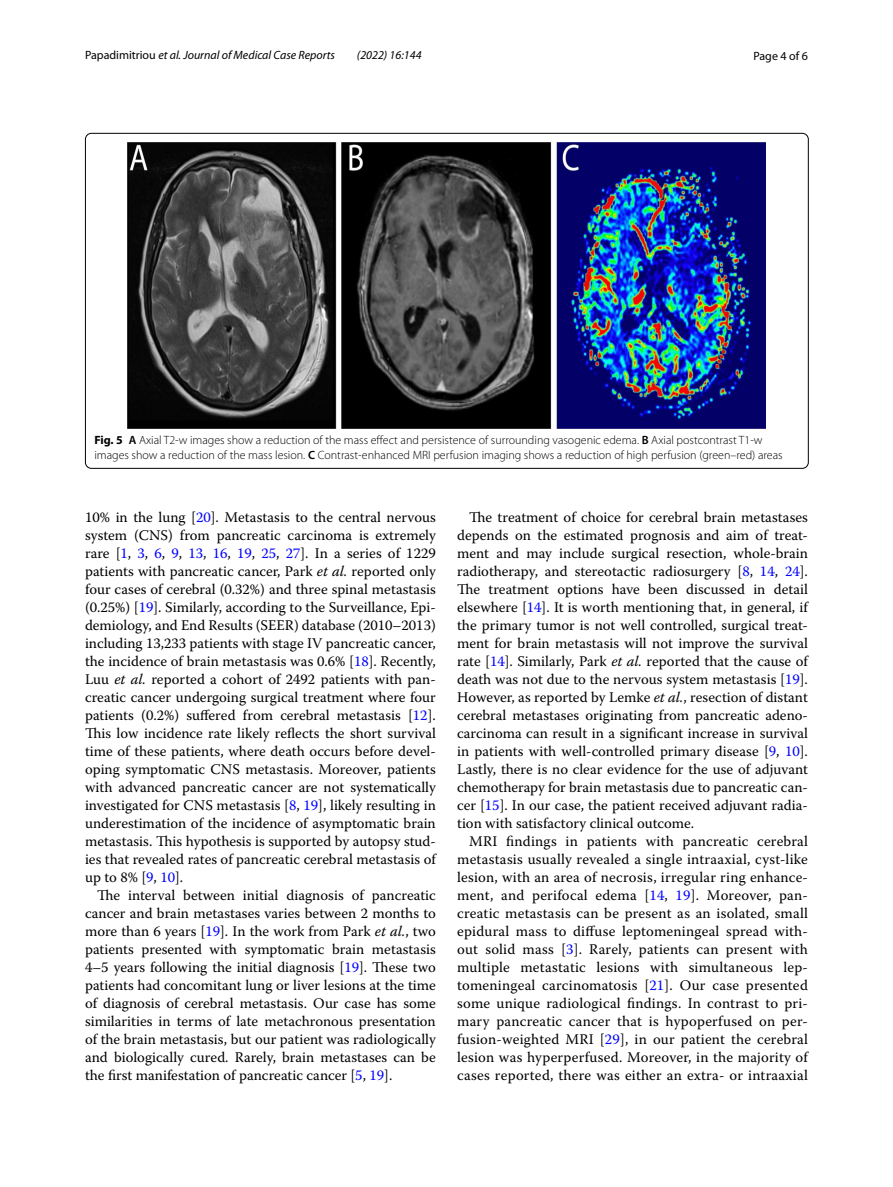
<style>
.page{position:relative;width:893px;height:1187px;background:#fff}
.page>*{position:absolute;margin:0;border:0;box-sizing:border-box;transform-origin:0 0}
.t1{font:14.7px/18px "Warnock Pro";color:#000;text-align:justify}
.t2{font:300 12px/15px "Myriad Pro";color:#000}
.t3{font:italic 12px "Myriad Pro";color:#000}
.t4{font:12px "Myriad Pro";color:#000}
.s1{font-style:normal}
.s2{font-weight:700}
.s3{font-weight:600}
.s4{color:#00f}
.s5{font-style:italic}
</style>
<div class="page">
<img style="left:128px;top:142px;width:638px;height:286px">
<p class="t3" style="left:85px;top:48px;width:252px"><span class="s1">Papadimitriou</span> et al. Journal of Medical Case Reports</p>
<p class="t3" style="left:357px;top:48px;width:66px">(2022) 16:144</p>
<p class="t4" style="left:753px;top:48px;width:56px">Page 4 of 6</p>
<p class="t2" style="left:94px;top:432px;width:690px"><span class="s2">Fig. 5</span> <span class="s3">A</span> Axial T2-w images show a reduction of the mass effect and persistence of surrounding vasogenic edema. <span class="s3">B</span> Axial postcontrast T1-w images show a reduction of the mass lesion. <span class="s3">C</span> Contrast-enhanced MRI perfusion imaging shows a reduction of high perfusion (green–red) areas</p>
<p class="t1" style="left:85px;top:507px;width:352px">10% in the lung [<span class="s4">20</span>]. Metastasis to the central nervous system (CNS) from pancreatic carcinoma is extremely rare [<span class="s4">1</span>, <span class="s4">3</span>, <span class="s4">6</span>, <span class="s4">9</span>, <span class="s4">13</span>, <span class="s4">16</span>, <span class="s4">19</span>, <span class="s4">25</span>, <span class="s4">27</span>]. In a series of 1229 patients with pancreatic cancer, Park <span class="s5">et al.</span> reported only four cases of cerebral (0.32%) and three spinal metastasis (0.25%) [<span class="s4">19</span>]. Similarly, according to the Surveillance, Epi&shy;demiology, and End Results (SEER) database (2010–2013) including 13,233 patients with stage IV pancreatic cancer, the incidence of brain metastasis was 0.6% [<span class="s4">18</span>]. Recently, Luu <span class="s5">et al.</span> reported a cohort of 2492 patients with pan&shy;creatic cancer undergoing surgical treatment where four patients (0.2%) suffered from cerebral metastasis [<span class="s4">12</span>].<br>This low incidence rate likely reflects the short survival time of these patients, where death occurs before devel&shy;oping symptomatic CNS metastasis. Moreover, patients with advanced pancreatic cancer are not systematically investigated for CNS metastasis [<span class="s4">8</span>, <span class="s4">19</span>], likely resulting in underestimation of the incidence of asymptomatic brain metastasis. This hypothesis is supported by autopsy stud&shy;ies that revealed rates of pancreatic cerebral metastasis of up to 8% [<span class="s4">9</span>, <span class="s4">10</span>].</p>
<p class="t1" style="left:85px;top:885px;width:352px;text-indent:12px">The interval between initial diagnosis of pancreatic cancer and brain metastases varies between 2 months to more than 6 years [<span class="s4">19</span>]. In the work from Park <span class="s5">et al.</span>, two patients presented with symptomatic brain metastasis 4–5 years following the initial diagnosis [<span class="s4">19</span>]. These two patients had concomitant lung or liver lesions at the time of diagnosis of cerebral metastasis. Our case has some similarities in terms of late metachronous presentation of the brain metastasis, but our patient was radiologically and biologically cured. Rarely, brain metastases can be the first manifestation of pancreatic cancer [<span class="s4">5</span>, <span class="s4">19</span>].</p>
<p class="t1" style="left:457px;top:507px;width:352px;text-indent:12px">The treatment of choice for cerebral brain metastases depends on the estimated prognosis and aim of treat&shy;ment and may include surgical resection, whole-brain radiotherapy, and stereotactic radiosurgery [<span class="s4">8</span>, <span class="s4">14</span>, <span class="s4">24</span>].<br>The treatment options have been discussed in detail elsewhere [<span class="s4">14</span>]. It is worth mentioning that, in general, if the primary tumor is not well controlled, surgical treat&shy;ment for brain metastasis will not improve the survival rate [<span class="s4">14</span>]. Similarly, Park <span class="s5">et al.</span> reported that the cause of death was not due to the nervous system metastasis [<span class="s4">19</span>].<br>However, as reported by Lemke <span class="s5">et al.</span>, resection of distant cerebral metastases originating from pancreatic adeno&shy;carcinoma can result in a significant increase in survival in patients with well-controlled primary disease [<span class="s4">9</span>, <span class="s4">10</span>].<br>Lastly, there is no clear evidence for the use of adjuvant chemotherapy for brain metastasis due to pancreatic can&shy;cer [<span class="s4">15</span>]. In our case, the patient received adjuvant radia&shy;tion with satisfactory clinical outcome.</p>
<p class="t1" style="left:457px;top:831px;width:352px;text-indent:12px">MRI findings in patients with pancreatic cerebral metastasis usually revealed a single intraaxial, cyst-like lesion, with an area of necrosis, irregular ring enhance&shy;ment, and perifocal edema [<span class="s4">14</span>, <span class="s4">19</span>]. Moreover, pan&shy;creatic metastasis can be present as an isolated, small epidural mass to diffuse leptomeningeal spread with&shy;out solid mass [<span class="s4">3</span>]. Rarely, patients can present with multiple metastatic lesions with simultaneous lep&shy;tomeningeal carcinomatosis [<span class="s4">21</span>]. Our case presented some unique radiological findings. In contrast to pri&shy;mary pancreatic cancer that is hypoperfused on per&shy;fusion-weighted MRI [<span class="s4">29</span>], in our patient the cerebral lesion was hyperperfused. Moreover, in the majority of cases reported, there was either an extra- or intraaxial</p>
</div>
